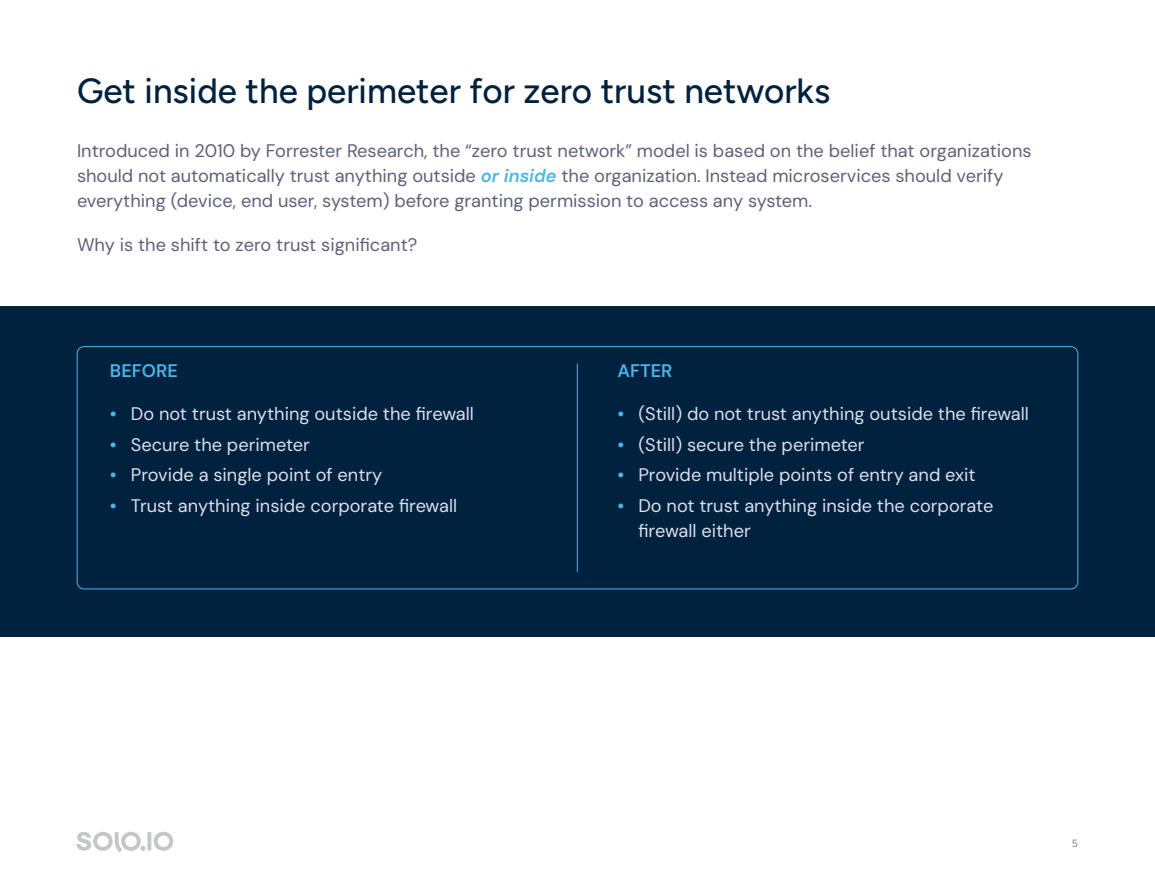
<style>
.page{position:relative;width:1155px;height:893px;background:#fff}
.page>*{position:absolute;margin:0;border:0;box-sizing:border-box;transform-origin:0 0}
.t1{font:500 35px "Figtree";color:#00223e}
.t2{font:18.2px/25.2px "DM Sans";color:#5c6178}
.t3{font:18.2px/25.2px "DM Sans";color:#dddfed}
.t4{font:600 18.2px "DM Sans";color:#4bb5e8}
.t5{font:10.5px "Figtree";color:#878787}
.s1{font-weight:600;font-style:italic;color:#4bb5e8}
.s2{font-weight:600;color:#4bb5e8}
</style>
<div class="page">
<svg style="left:76px;top:831px;width:97px;height:21px"></svg>
<div style="left:0;top:306px;width:1155px;height:330px;background:#00223e"></div>
<div style="left:77px;top:346px;width:1001px;height:243px;border:1px solid #4bb5e8;border-radius:7px"></div>
<hr style="left:577px;top:363px;width:1px;height:209px;background:#4bb5e8">
<h1 class="t1" style="left:77px;top:71px;width:755px">Get inside the perimeter for zero trust networks</h1>
<p class="t2" style="left:77px;top:137px;width:956px">Introduced in 2010 by Forrester Research, the “zero trust network” model is based on the belief that organizations should not automatically trust anything outside <span class="s1">or inside</span> the organization. Instead microservices should verify everything (device, end user, system) before granting permission to access any system.</p>
<p class="t2" style="left:77px;top:232px;width:342px">Why is the shift to zero trust significant?</p>
<p class="t4" style="left:110px;top:359px;width:69px">BEFORE</p>
<p class="t4" style="left:617px;top:359px;width:57px">AFTER</p>
<p class="t3" style="left:110px;top:401px;width:366px"><span class="s2">•</span> Do not trust anything outside the firewall</p>
<p class="t3" style="left:110px;top:431px;width:202px"><span class="s2">•</span> Secure the perimeter</p>
<p class="t3" style="left:110px;top:462px;width:274px"><span class="s2">•</span> Provide a single point of entry</p>
<p class="t3" style="left:110px;top:492px;width:349px"><span class="s2">•</span> Trust anything inside corporate firewall</p>
<p class="t3" style="left:617px;top:401px;width:413px"><span class="s2">•</span> (Still) do not trust anything outside the firewall</p>
<p class="t3" style="left:617px;top:431px;width:249px"><span class="s2">•</span> (Still) secure the perimeter</p>
<p class="t3" style="left:617px;top:462px;width:360px"><span class="s2">•</span> Provide multiple points of entry and exit</p>
<p class="t3" style="left:638px;top:492px;width:357px;text-indent:-21px"><span class="s2">•</span> Do not trust anything inside the corporate firewall either</p>
<p class="t5" style="left:1072px;top:837px;width:8px">5</p>
</div>
